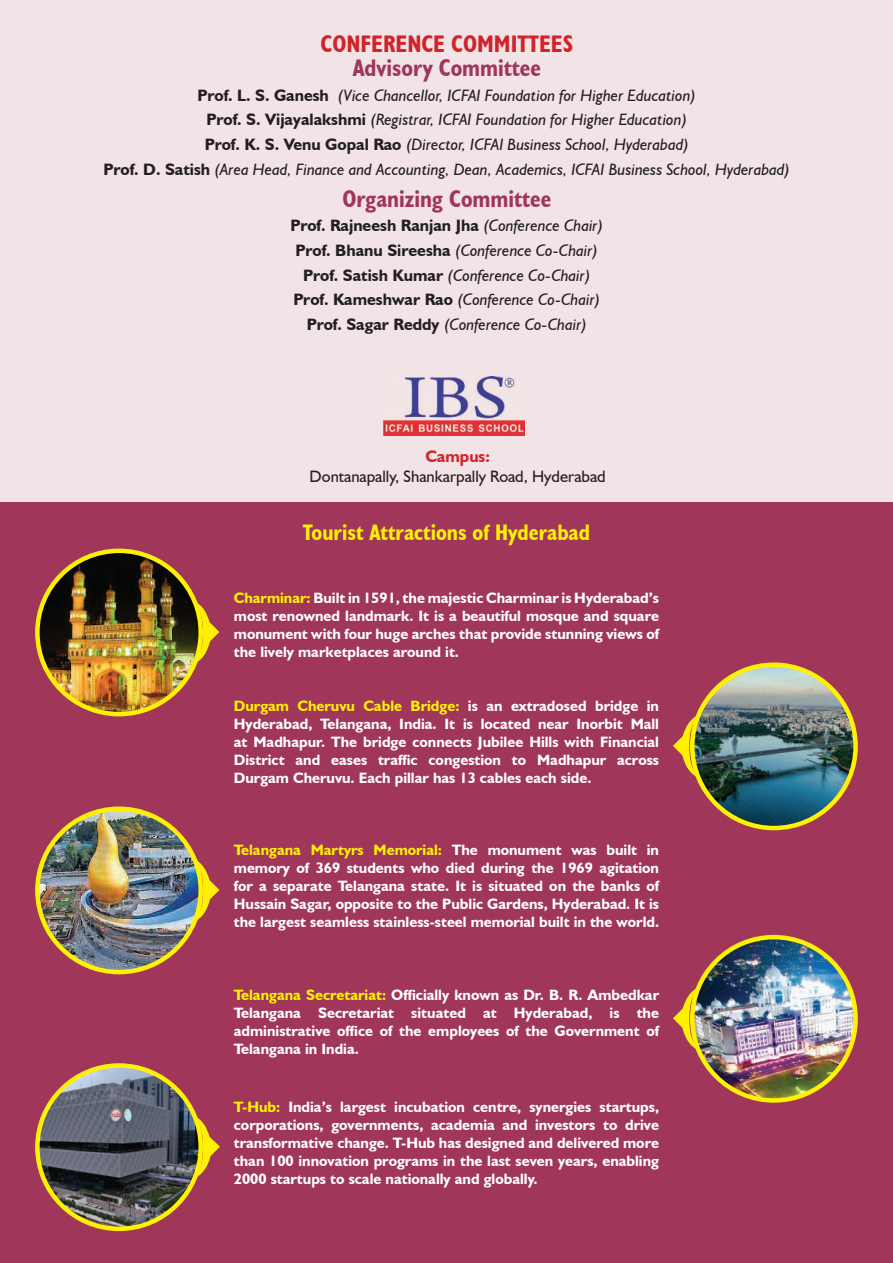
<style>
.page{position:relative;width:893px;height:1263px;background:#fff}
.page>*{position:absolute;margin:0;border:0;box-sizing:border-box;transform-origin:0 0}
.t1{font:700 condensed 24px "Humanist 521 BT";color:#a03659}
.t2{font:700 condensed 24px "Humanist 521 BT";color:#d1232a}
.t3{font:700 condensed 22.5px "Humanist 521 BT";color:#fff101}
.t4{font:italic 16.5px/24.6px "Humanist 521 BT";color:#231f20;text-align:center}
.t5{font:16.5px "Humanist 521 BT";color:#231f20}
.t6{font:700 16.5px "Humanist 521 BT";color:#d1232a}
.t7{font:700 15px/18px "Humanist 521 BT";color:#fff;text-align:justify}
.s1{font-weight:700;font-style:normal}
.s2{color:#fff101}
</style>
<div class="page">
<div style="left:0;top:502px;width:893px;height:761px;background:#a03659"></div>
<div style="left:0;top:0;width:893px;height:502px;background:#f2e4e6"></div>
<img style="left:383px;top:376px;width:142px;height:59px">
<svg style="left:195px;top:601px;width:24px;height:63px"></svg>
<img style="left:37px;top:551px;width:164px;height:163px;border-radius:82px">
<div style="left:35px;top:549px;width:168px;height:167px;border:4px solid #fff101;border-radius:50%"></div>
<svg style="left:201px;top:864px;width:18px;height:53px"></svg>
<img style="left:37px;top:811px;width:164px;height:161px">
<div style="left:35px;top:806px;width:168px;height:168px;border:4px solid #fff101;border-radius:50%"></div>
<svg style="left:673px;top:714px;width:26px;height:64px"></svg>
<img style="left:692px;top:665px;width:164px;height:163px;border-radius:82px">
<div style="left:690px;top:662px;width:168px;height:168px;border:4px solid #fff101;border-radius:50%"></div>
<svg style="left:673px;top:987px;width:26px;height:64px"></svg>
<img style="left:692px;top:937px;width:164px;height:163px;border-radius:82px">
<div style="left:690px;top:935px;width:168px;height:168px;border:4px solid #fff101;border-radius:50%"></div>
<svg style="left:195px;top:1115px;width:25px;height:64px"></svg>
<img style="left:37px;top:1065px;width:164px;height:164px;border-radius:82px">
<div style="left:35px;top:1063px;width:168px;height:168px;border:4px solid #fff101;border-radius:50%"></div>
<h1 class="t2" style="left:320px;top:29px;width:254px">CONFERENCE COMMITTEES</h1>
<h1 class="t1" style="left:353px;top:53px;width:190px">Advisory Committee</h1>
<p class="t4" style="left:104px;top:82px;width:688px"><span class="s1">Prof. L. S. Ganesh</span> (Vice Chancellor, ICFAI Foundation for Higher Education)<br><span class="s1">Prof. S. Vijayalakshmi</span> (Registrar, ICFAI Foundation for Higher Education)<br><span class="s1">Prof. K. S. Venu Gopal Rao</span> (Director, ICFAI Business School, Hyderabad)<br><span class="s1">Prof. D. Satish</span> (Area Head, Finance and Accounting, Dean, Academics, ICFAI Business School, Hyderabad)</p>
<h1 class="t1" style="left:342px;top:184px;width:210px">Organizing Committee</h1>
<p class="t4" style="left:290px;top:213px;width:314px"><span class="s1">Prof. Rajneesh Ranjan Jha</span> (Conference Chair)<br><span class="s1">Prof. Bhanu Sireesha</span> (Conference Co-Chair)<br><span class="s1">Prof. Satish Kumar</span> (Conference Co-Chair)<br><span class="s1">Prof. Kameshwar Rao</span> (Conference Co-Chair)<br><span class="s1">Prof. Sagar Reddy</span> (Conference Co-Chair)</p>
<p class="t6" style="left:425px;top:446px;width:66px">Campus:</p>
<p class="t5" style="left:310px;top:466px;width:298px">Dontanapally, Shankarpally Road, Hyderabad</p>
<h2 class="t3" style="left:303px;top:518px;width:288px">Tourist Attractions of Hyderabad</h2>
<p class="t7" style="left:234px;top:588px;width:427px"><span class="s2">Charminar:</span> Built in 1591, the majestic Charminar is Hyderabad’s most renowned landmark. It is a beautiful mosque and square monument with four huge arches that provide stunning views of the lively marketplaces around it.</p>
<p class="t7" style="left:234px;top:696px;width:427px"><span class="s2">Durgam Cheruvu Cable Bridge:</span> is an extradosed bridge in Hyderabad, Telangana, India. It is located near Inorbit Mall at Madhapur. The bridge connects Jubilee Hills with Financial District and eases traffic congestion to Madhapur across Durgam Cheruvu. Each pillar has 13 cables each side.</p>
<p class="t7" style="left:234px;top:840px;width:427px"><span class="s2">Telangana Martyrs Memorial:</span> The monument was built in memory of 369 students who died during the 1969 agitation for a separate Telangana state. It is situated on the banks of Hussain Sagar, opposite to the Public Gardens, Hyderabad. It is the largest seamless stainless-steel memorial built in the world.</p>
<p class="t7" style="left:234px;top:985px;width:427px"><span class="s2">Telangana Secretariat:</span> Officially known as Dr. B. R. Ambedkar Telangana Secretariat situated at Hyderabad, is the administrative office of the employees of the Government of Telangana in India.</p>
<p class="t7" style="left:234px;top:1097px;width:427px"><span class="s2">T-Hub:</span> India’s largest incubation centre, synergies startups, corporations, governments, academia and investors to drive transformative change. T-Hub has designed and delivered more than 100 innovation programs in the last seven years, enabling 2000 startups to scale nationally and globally.</p>
</div>
